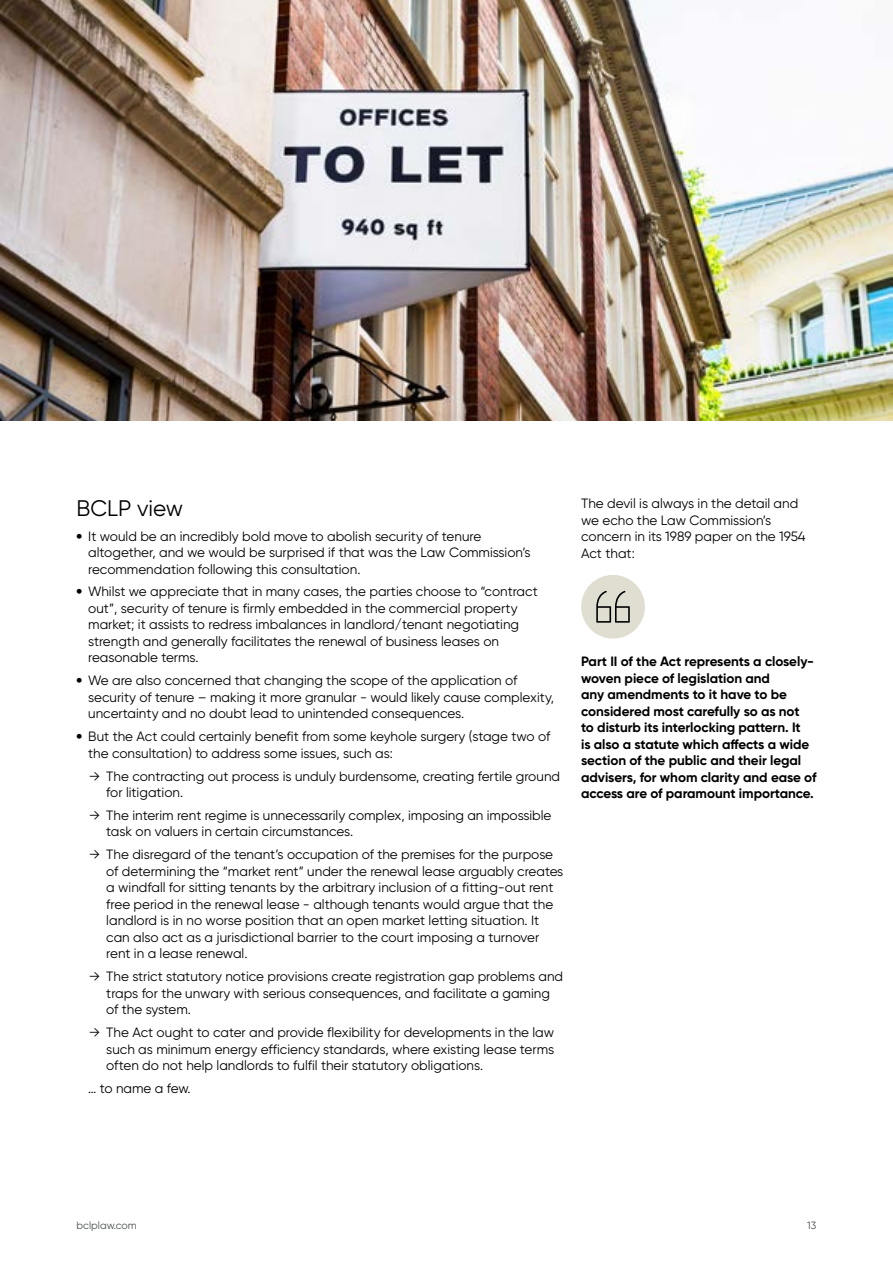
<style>
.page{position:relative;width:893px;height:1263px;background:#fff}
.page>*{position:absolute;margin:0;border:0;box-sizing:border-box;transform-origin:0 0}
.t1{font:22.5px "Gilroy";color:#000}
.t2{font:13.5px/16.5px "Gilroy";color:#000}
.t3{font:700 13.5px/16.5px "Gilroy";letter-spacing:-.005em;color:#000}
.t4{font:10.5px "Gilroy";color:#4b4f50}
.s1{font-weight:800}
</style>
<div class="page">
<img style="left:0;top:0;width:893px;height:421px">
<div style="left:581px;top:575px;width:64px;height:64px;background:#e0ded1;border-radius:50%"></div>
<svg style="left:596px;top:591px;width:34px;height:32px"></svg>
<h1 class="t1" style="left:77px;top:494px;width:108px">BCLP view</h1>
<p class="t2" style="left:88px;top:527px;width:444px;text-indent:-12px"><span class="s1">•</span> It would be an incredibly bold move to abolish security of tenure altogether, and we would be surprised if that was the Law Commission’s recommendation following this consultation.</p>
<p class="t2" style="left:88px;top:583px;width:451px;text-indent:-12px"><span class="s1">•</span> Whilst we appreciate that in many cases, the parties choose to “contract out”, security of tenure is firmly embedded in the commercial property market; it assists to redress imbalances in landlord/tenant negotiating strength and generally facilitates the renewal of business leases on reasonable terms.</p>
<p class="t2" style="left:88px;top:672px;width:467px;text-indent:-12px"><span class="s1">•</span> We are also concerned that changing the scope of the application of security of tenure – making it more granular - would likely cause complexity, uncertainty and no doubt lead to unintended consequences.</p>
<p class="t2" style="left:88px;top:728px;width:464px;text-indent:-12px"><span class="s1">•</span> But the Act could certainly benefit from some keyhole surgery (stage two of the consultation) to address some issues, such as:</p>
<p class="t2" style="left:106px;top:767px;width:455px;text-indent:-17px">→ The contracting out process is unduly burdensome, creating fertile ground for litigation.</p>
<p class="t2" style="left:106px;top:807px;width:447px;text-indent:-17px">→ The interim rent regime is unnecessarily complex, imposing an impossible task on valuers in certain circumstances.</p>
<p class="t2" style="left:106px;top:846px;width:459px;text-indent:-17px">→ The disregard of the tenant’s occupation of the premises for the purpose of determining the “market rent” under the renewal lease arguably creates a windfall for sitting tenants by the arbitrary inclusion of a fitting-out rent free period in the renewal lease - although tenants would argue that the landlord is in no worse position that an open market letting situation. It can also act as a jurisdictional barrier to the court imposing a turnover rent in a lease renewal.</p>
<p class="t2" style="left:106px;top:968px;width:458px;text-indent:-17px">→ The strict statutory notice provisions create registration gap problems and traps for the unwary with serious consequences, and facilitate a gaming of the system.</p>
<p class="t2" style="left:106px;top:1024px;width:449px;text-align:justify;text-indent:-17px">→ The Act ought to cater and provide flexibility for developments in the law such as minimum energy efficiency standards, where existing lease terms often do not help landlords to fulfil their statutory obligations.</p>
<p class="t2" style="left:88px;top:1080px;width:104px">… to name a few.</p>
<p class="t2" style="left:581px;top:495px;width:226px">The devil is always in the detail and we echo the Law Commission’s concern in its 1989 paper on the 1954<br>Act that:</p>
<p class="t3" style="left:581px;top:653px;width:237px">Part II of the Act represents a closely&shy;woven piece of legislation and<br>any amendments to it have to be considered most carefully so as not<br>to disturb its interlocking pattern. It<br>is also a statute which affects a wide section of the public and their legal advisers, for whom clarity and ease of access are of paramount importance.</p>
<p class="t4" style="left:77px;top:1219px;width:62px">bclplaw.com</p>
<p class="t4" style="left:807px;top:1219px;width:11px">13</p>
</div>
